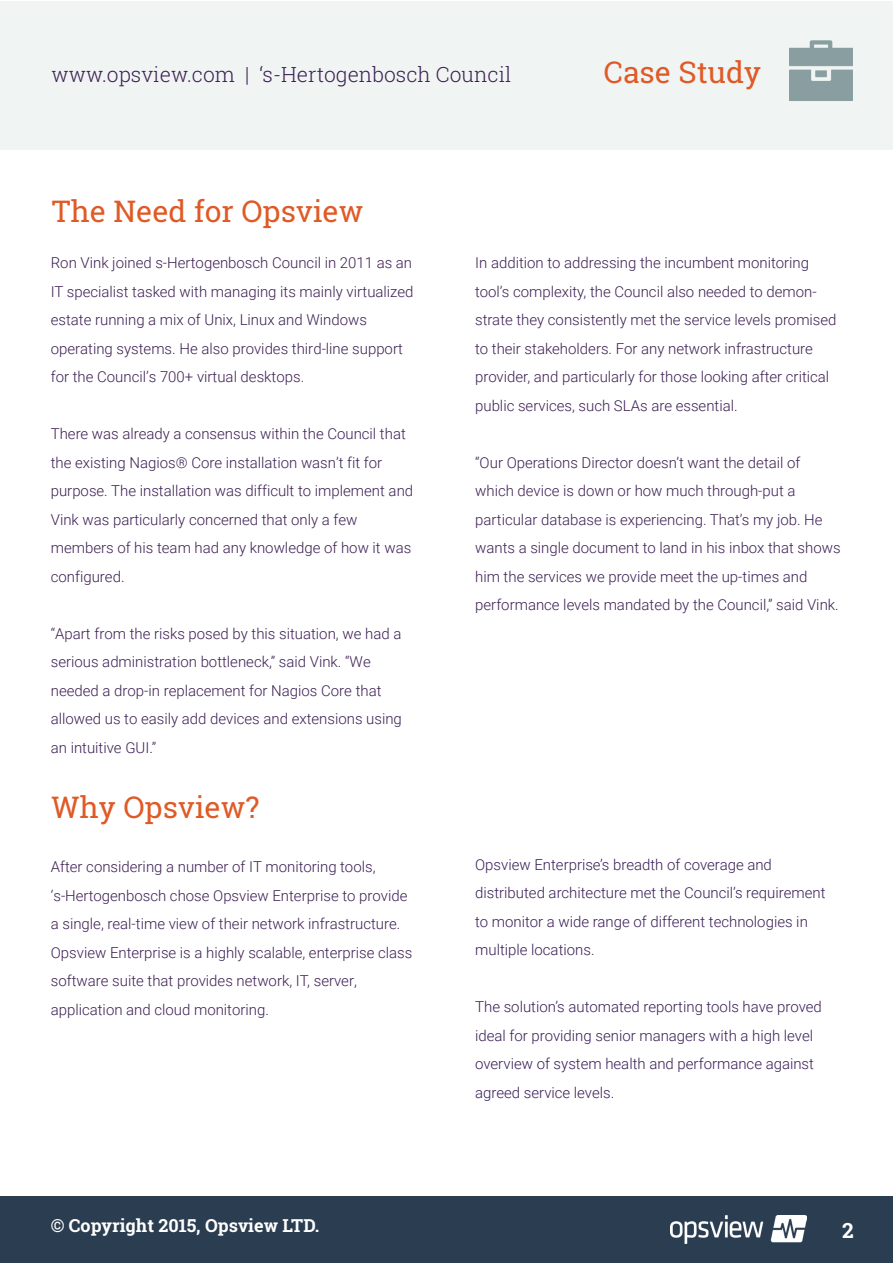
<style>
.page{position:relative;width:893px;height:1263px;background:#fff}
.page>*{position:absolute;margin:0;border:0;box-sizing:border-box;transform-origin:0 0}
.t1{font:30px "Roboto Slab";color:#df5a26}
.t2{font:300 21px "Roboto Slab";color:#3d1f53}
.t3{font:700 21px "Roboto Slab";color:#fff}
.t4{font:700 18px "Roboto Slab";color:#fff}
.t5{font:300 15px/28.5px "Roboto";color:#3d1f53}
.t6{font:300 15px/28.5px "Roboto";color:#3a1d56}
</style>
<div class="page">
<div style="left:0;top:1196px;width:893px;height:67px;background:#2b3d50"></div>
<img style="left:670px;top:1215px;width:136px;height:28px">
<div style="left:0;top:1px;width:893px;height:149px;background:#f0f4f3"></div>
<img style="left:789px;top:40px;width:64px;height:61px">
<h2 class="t2" style="left:52px;top:60px;width:461px">www.opsview.com | ‘s-Hertogenbosch Council</h2>
<h1 class="t1" style="left:604px;top:52px;width:159px">Case Study</h1>
<h1 class="t1" style="left:52px;top:191px;width:313px">The Need for Opsview</h1>
<p class="t5" style="left:51px;top:248px;width:364px">Ron Vink joined s-Hertogenbosch Council in 2011 as an IT specialist tasked with managing its mainly virtualized estate running a mix of Unix, Linux and Windows operating systems. He also provides third-line support for the Council’s 700+ virtual desktops.</p>
<p class="t5" style="left:51px;top:419px;width:364px">There was already a consensus within the Council that the existing Nagios® Core installation wasn’t fit for purpose. The installation was difficult to implement and Vink was particularly concerned that only a few members of his team had any knowledge of how it was configured.</p>
<p class="t5" style="left:51px;top:618px;width:353px">“Apart from the risks posed by this situation, we had a serious administration bottleneck,” said Vink. “We needed a drop-in replacement for Nagios Core that allowed us to easily add devices and extensions using an intuitive GUI.”</p>
<h1 class="t1" style="left:52px;top:787px;width:209px">Why Opsview?</h1>
<p class="t5" style="left:51px;top:852px;width:363px">After considering a number of IT monitoring tools, ‘s-Hertogenbosch chose Opsview Enterprise to provide a single, real-time view of their network infrastructure.<br>Opsview Enterprise is a highly scalable, enterprise class software suite that provides network, IT, server, application and cloud monitoring.</p>
<p class="t4" style="left:51px;top:1213px;width:270px">© Copyright 2015, Opsview LTD.</p>
<p class="t5" style="left:475px;top:248px;width:363px">In addition to addressing the incumbent monitoring tool’s complexity, the Council also needed to demon&shy;strate they consistently met the service levels promised to their stakeholders. For any network infrastructure provider, and particularly for those looking after critical public services, such SLAs are essential.</p>
<p class="t5" style="left:475px;top:447px;width:367px">“Our Operations Director doesn’t want the detail of which device is down or how much through-put a particular database is experiencing. That’s my job. He wants a single document to land in his inbox that shows him the services we provide meet the up-times and performance levels mandated by the Council,” said Vink.</p>
<p class="t6" style="left:475px;top:849px;width:352px">Opsview Enterprise’s breadth of coverage and distributed architecture met the Council’s requirement to monitor a wide range of different technologies in multiple locations.</p>
<p class="t6" style="left:475px;top:992px;width:348px">The solution’s automated reporting tools have proved ideal for providing senior managers with a high level overview of system health and performance against agreed service levels.</p>
<h2 class="t3" style="left:842px;top:1215px;width:13px">2</h2>
</div>
